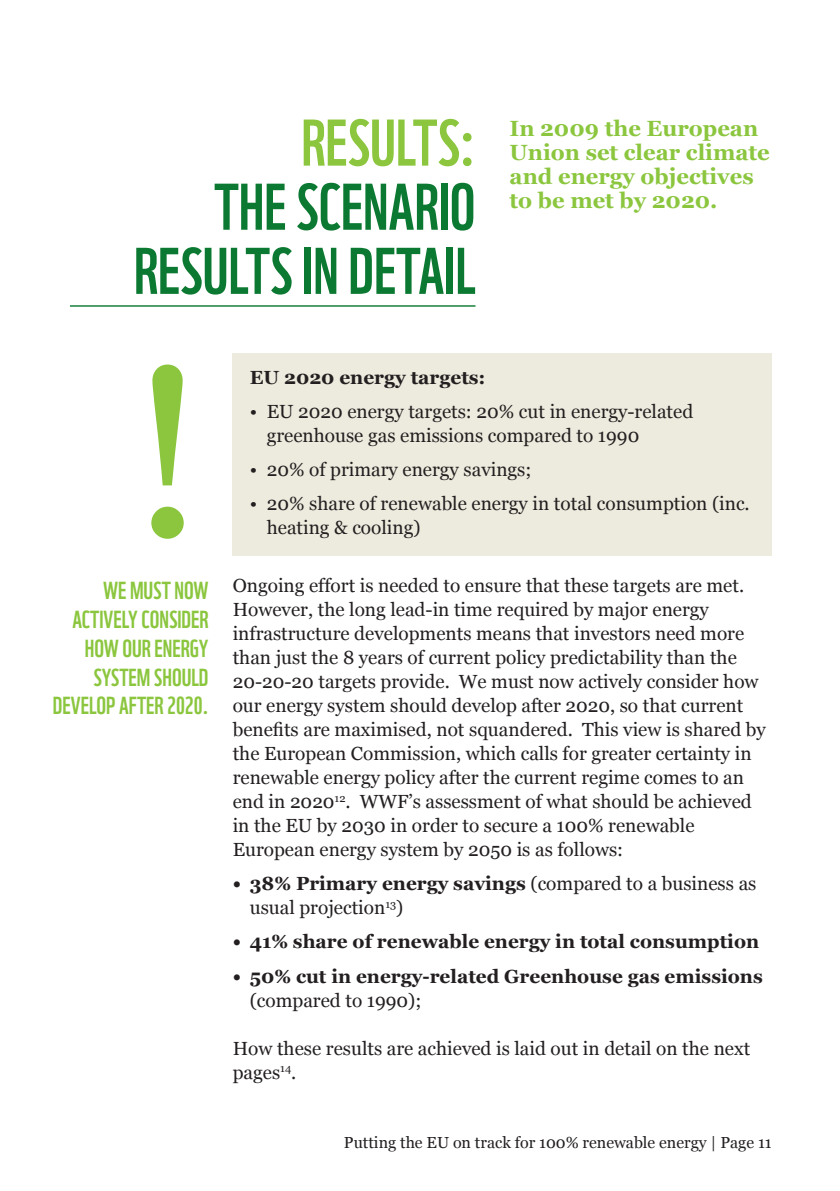
<style>
.page{position:relative;width:840px;height:1191px;background:#fff}
.page>*{position:absolute;margin:0;border:0;box-sizing:border-box;transform-origin:0 0}
.t1{font:64px/64px "WWF";color:#0b7931;text-align:right}
.t2{font:64px "WWF";color:#8bc63e}
.t3{font:24px/28.8px "WWF";color:#8bc63e;text-align:right}
.t4{font:700 22px/24px "Georgia";color:#8bc63e}
.t5{font:19px/24px "Georgia";color:#231f20}
.t6{font:700 19px/24px "Georgia";color:#231f20}
.t7{font:16px "Georgia";color:#231f20}
.s1{font-weight:700}
.s2{font-weight:400}
</style>
<div class="page">
<hr style="left:70px;top:305px;width:405px;height:2px;background:#0b7931">
<div style="left:232px;top:353px;width:539px;height:203px;background:#ecebde"></div>
<svg style="left:151px;top:364px;width:33px;height:175px"></svg>
<p class="t2" style="left:301px;top:93px;width:176px">RESULTS:</p>
<p class="t1" style="left:134px;top:169px;width:343px">THE SCENARIO<br>RESULTS IN DETAIL</p>
<p class="t4" style="left:509px;top:117px;width:262px">In 2009 the European<br>Union set clear climate and energy objectives to be met by 2020.</p>
<p class="t3" style="left:53px;top:574px;width:157px">WE MUST NOW<br>ACTIVELY CONSIDER<br>HOW OUR ENERGY<br>SYSTEM SHOULD<br>DEVELOP AFTER 2020.</p>
<p class="t6" style="left:249px;top:366px;width:237px">EU 2020 energy targets:</p>
<p class="t5" style="left:266px;top:400px;width:428px;text-indent:-17px">• EU 2020 energy targets: 20% cut in energy-related greenhouse gas emissions compared to 1990</p>
<p class="t5" style="left:249px;top:458px;width:283px">• 20% of primary energy savings;</p>
<p class="t5" style="left:266px;top:492px;width:484px;text-indent:-17px">• 20% share of renewable energy in total consumption (inc. heating &amp; cooling)</p>
<p class="t5" style="left:232px;top:574px;width:534px">Ongoing effort is needed to ensure that these targets are met.<br>However, the long lead-in time required by major energy infrastructure developments means that investors need more than just the 8 years of current policy predictability than the 20-20-20 targets provide. We must now actively consider how our energy system should develop after 2020, so that current benefits are maximised, not squandered. This view is shared by the European Commission, which calls for greater certainty in renewable energy policy after the current regime comes to an end in 2020<sup>12</sup>. WWF’s assessment of what should be achieved in the EU by 2030 in order to secure a 100% renewable European energy system by 2050 is as follows:</p>
<p class="t5" style="left:249px;top:872px;width:508px;text-indent:-17px"><span class="s1">• 38% Primary energy savings</span> (compared to a business as usual projection<sup>13</sup>)</p>
<p class="t6" style="left:232px;top:930px;width:527px">• 41% share of renewable energy in total consumption</p>
<p class="t6" style="left:249px;top:964px;width:514px;text-indent:-17px">• 50% cut in energy-related Greenhouse gas emissions <span class="s2">(compared to 1990);</span></p>
<p class="t5" style="left:232px;top:1036px;width:519px">How these results are achieved is laid out in detail on the next pages<sup>14</sup>.</p>
<p class="t7" style="left:344px;top:1132px;width:429px">Putting the EU on track for 100% renewable energy | Page 11</p>
</div>
